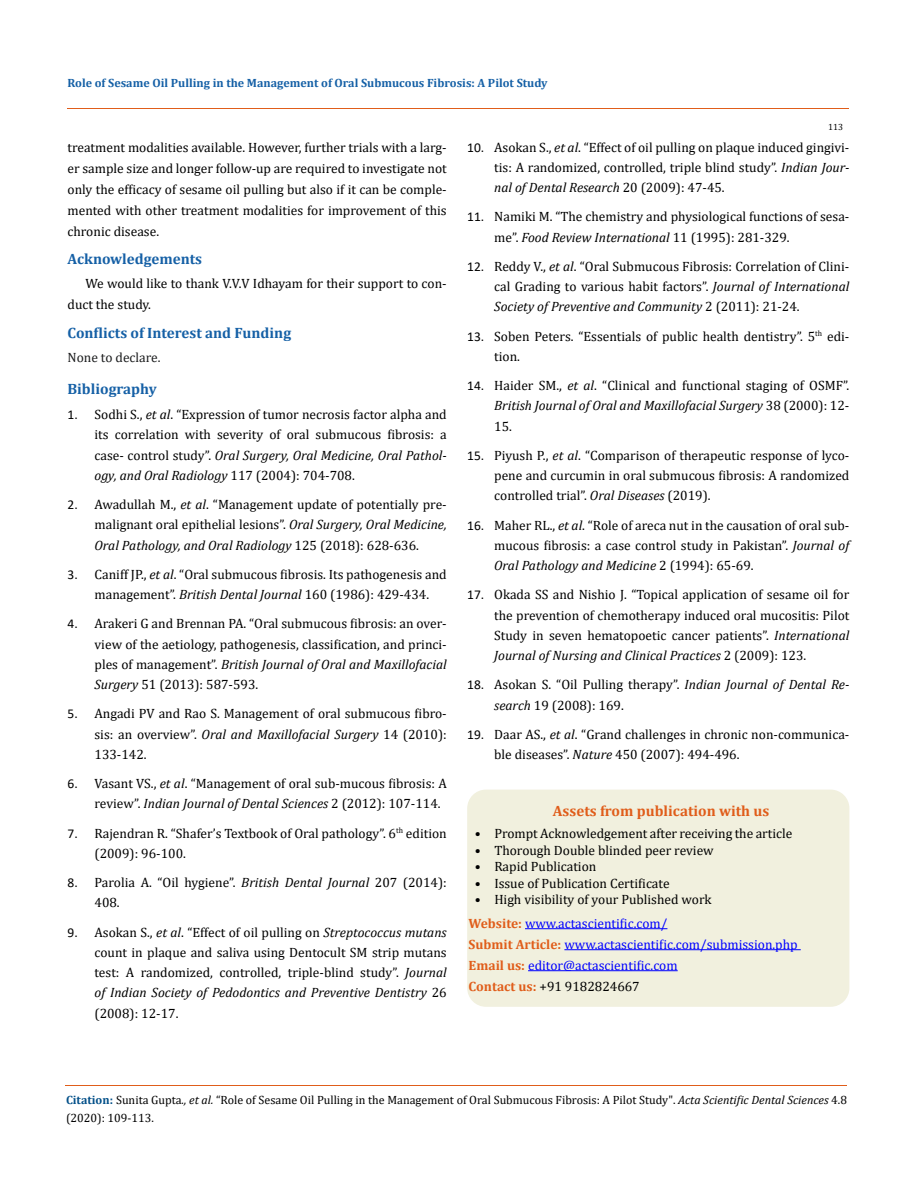
<style>
.page{position:relative;width:917px;height:1188px;background:#fff}
.page>*{position:absolute;margin:0;border:0;box-sizing:border-box;transform-origin:0 0}
.t1{font:700 15px "Cambria";color:#1560a6}
.t2{font:700 15px "Cambria";color:#e05d1a}
.t3{font:13.5px/20.2px "Cambria";color:#000;text-align:justify}
.t4{font:13.5px/21px "Cambria";color:#00f}
.t5{font:13.5px "Cambria";color:#1c1d1e}
.t6{font:12px/18px "Cambria";color:#000}
.t7{font:700 12px "Cambria";color:#1560a6}
.t8{font:9px "Cambria";color:#000}
.s1{font-family:"Calibri"}
.s2{font-style:italic}
.s3{font-weight:700;color:#e05d1a}
.s4{color:#000}
.s5{font-weight:700;color:#035089}
</style>
<div class="page">
<hr style="left:67px;top:109px;width:782px;height:1px;background:#e05d1a">
<div style="left:468px;top:790px;width:380px;height:216px;background:#f1f0de;border-radius:18px"></div>
<div style="left:467px;top:790px;width:382px;height:217px;border:2px solid #f1f0de;border-radius:18px"></div>
<hr style="left:525px;top:928px;width:142px;height:1px;background:#00f">
<hr style="left:564px;top:949px;width:236px;height:1px;background:#00f">
<hr style="left:528px;top:970px;width:149px;height:1px;background:#00f">
<hr style="left:65px;top:1085px;width:781px;height:1px;background:#e05d1a">
<p class="t7" style="left:67px;top:75px;width:481px">Role of Sesame Oil Pulling in the Management of Oral Submucous Fibrosis: A Pilot Study</p>
<p class="t8" style="left:828px;top:122px;width:16px">113</p>
<p class="t3" style="left:67px;top:136px;width:381px;line-height:21px">treatment modalities available. However, further trials with a larg&shy;er sample size and longer follow-up are required to investigate not only the efficacy of sesame oil pulling but also if it can be comple&shy;mented with other treatment modalities for improvement of this chronic disease.</p>
<p class="t1" style="left:67px;top:248px;width:136px">Acknowledgements</p>
<p class="t3" style="left:67px;top:273px;width:381px;line-height:21px;text-indent:18px">We would like to thank V.V.V Idhayam for their support to con&shy;duct the study.</p>
<p class="t1" style="left:67px;top:322px;width:225px">Conflicts of Interest and Funding</p>
<p class="t5" style="left:67px;top:349px;width:95px">None to declare.</p>
<p class="t1" style="left:67px;top:379px;width:91px">Bibliography</p>
<p class="t3" style="left:94px;top:404px;width:354px;text-indent:-27px"><span class="s1">1.</span> Sodhi S., <span class="s2">et al</span>. “Expression of tumor necrosis factor alpha and its correlation with severity of oral submucous fibrosis: a case- control study”. <span class="s2">Oral Surgery, Oral Medicine, Oral Pathol&shy;ogy, and Oral Radiology</span> 117 (2004): 704-708.</p>
<p class="t3" style="left:94px;top:494px;width:354px;text-indent:-27px"><span class="s1">2.</span> Awadullah M., <span class="s2">et al</span>. “Management update of potentially pre&shy;malignant oral epithelial lesions”. <span class="s2">Oral Surgery, Oral Medicine, Oral Pathology, and Oral Radiology</span> 125 (2018): 628-636.</p>
<p class="t3" style="left:94px;top:564px;width:354px;text-indent:-27px"><span class="s1">3.</span> Caniff JP., <span class="s2">et al</span>. “Oral submucous fibrosis. Its pathogenesis and management”. <span class="s2">British Dental Journal</span> 160 (1986): 429-434.</p>
<p class="t3" style="left:94px;top:614px;width:354px;text-indent:-27px"><span class="s1">4.</span> Arakeri G and Brennan PA. “Oral submucous fibrosis: an over&shy;view of the aetiology, pathogenesis, classification, and princi&shy;ples of management”. <span class="s2">British Journal of Oral and Maxillofacial Surgery</span> 51 (2013): 587-593.</p>
<p class="t3" style="left:94px;top:704px;width:354px;text-indent:-27px"><span class="s1">5.</span> Angadi PV and Rao S. Management of oral submucous fibro&shy;sis: an overview”. <span class="s2">Oral and Maxillofacial Surgery</span> 14 (2010):<br>133-142.</p>
<p class="t3" style="left:94px;top:773px;width:354px;text-indent:-27px"><span class="s1">6.</span> Vasant VS., <span class="s2">et al</span>. “Management of oral sub-mucous fibrosis: A review”. <span class="s2">Indian Journal of Dental Sciences</span> 2 (2012): 107-114.</p>
<p class="t3" style="left:94px;top:823px;width:354px;text-indent:-27px"><span class="s1">7.</span> Rajendran R. “Shafer’s Textbook of Oral pathology”. 6<sup>th</sup> edition (2009): 96-100.</p>
<p class="t3" style="left:94px;top:872px;width:354px;text-indent:-27px"><span class="s1">8.</span> Parolia A. “Oil hygiene”. <span class="s2">British Dental Journal</span> 207 (2014):<br>408.</p>
<p class="t3" style="left:94px;top:922px;width:354px;text-indent:-27px"><span class="s1">9.</span> Asokan S., <span class="s2">et al</span>. “Effect of oil pulling on <span class="s2">Streptococcus mutans </span>count in plaque and saliva using Dentocult SM strip mutans test: A randomized, controlled, triple-blind study”. <span class="s2">Journal of Indian Society of Pedodontics and Preventive Dentistry</span> 26 (2008): 12-17.</p>
<p class="t3" style="left:494px;top:137px;width:357px;text-indent:-27px"><span class="s1">10.</span> Asokan S., <span class="s2">et al</span>. “Effect of oil pulling on plaque induced gingivi&shy;tis: A randomized, controlled, triple blind study”. <span class="s2">Indian Jour&shy;nal of Dental Research</span> 20 (2009): 47-45.</p>
<p class="t3" style="left:494px;top:206px;width:357px;text-indent:-27px"><span class="s1">11.</span> Namiki M. “The chemistry and physiological functions of sesa&shy;me”. <span class="s2">Food Review International</span> 11 (1995): 281-329.</p>
<p class="t3" style="left:494px;top:256px;width:357px;text-indent:-27px"><span class="s1">12.</span> Reddy V., <span class="s2">et al</span>. “Oral Submucous Fibrosis: Correlation of Clini&shy;cal Grading to various habit factors”. <span class="s2">Journal of International Society of Preventive and Community</span> 2 (2011): 21-24.</p>
<p class="t3" style="left:494px;top:326px;width:357px;text-indent:-27px"><span class="s1">13.</span> Soben Peters. “Essentials of public health dentistry”. 5<sup>th</sup> edi&shy;tion.</p>
<p class="t3" style="left:494px;top:375px;width:357px;text-indent:-27px"><span class="s1">14.</span> Haider SM., <span class="s2">et al</span>. “Clinical and functional staging of OSMF”.<br><span class="s2">British Journal of Oral and Maxillofacial Surgery</span> 38 (2000): 12- 15.</p>
<p class="t3" style="left:494px;top:445px;width:357px;text-indent:-27px"><span class="s1">15.</span> Piyush P., <span class="s2">et al</span>. “Comparison of therapeutic response of lyco&shy;pene and curcumin in oral submucous fibrosis: A randomized controlled trial”. <span class="s2">Oral Diseases</span> (2019).</p>
<p class="t3" style="left:494px;top:515px;width:357px;text-indent:-27px"><span class="s1">16.</span> Maher RL., <span class="s2">et al</span>. “Role of areca nut in the causation of oral sub&shy;mucous fibrosis: a case control study in Pakistan”. <span class="s2">Journal of Oral Pathology and Medicine</span> 2 (1994): 65-69.</p>
<p class="t3" style="left:494px;top:584px;width:357px;text-indent:-27px"><span class="s1">17.</span> Okada SS and Nishio J. “Topical application of sesame oil for the prevention of chemotherapy induced oral mucositis: Pilot Study in seven hematopoetic cancer patients”. <span class="s2">International Journal of Nursing and Clinical Practices</span> 2 (2009): 123.</p>
<p class="t3" style="left:494px;top:674px;width:356px;text-indent:-27px"><span class="s1">18.</span> Asokan S. “Oil Pulling therapy”. <span class="s2">Indian Journal of Dental Re&shy;search</span> 19 (2008): 169.</p>
<p class="t3" style="left:494px;top:724px;width:357px;text-indent:-27px"><span class="s1">19.</span> Daar AS., <span class="s2">et al</span>. “Grand challenges in chronic non-communica&shy;ble diseases”. <span class="s2">Nature</span> 450 (2007): 494-496.</p>
<p class="t2" style="left:553px;top:800px;width:218px">Assets from publication with us</p>
<p class="t3" style="left:475px;top:823px;width:319px">• Prompt Acknowledgement after receiving the article</p>
<p class="t3" style="left:475px;top:840px;width:240px">• Thorough Double blinded peer review</p>
<p class="t3" style="left:475px;top:856px;width:123px">• Rapid Publication</p>
<p class="t3" style="left:475px;top:873px;width:196px">• Issue of Publication Certificate</p>
<p class="t3" style="left:475px;top:889px;width:238px">• High visibility of your Published work</p>
<p class="t4" style="left:468px;top:913px;width:330px"><span class="s3">Website:</span> www.actascientific.com/<br><span class="s3">Submit Article:</span> www.actascientific.com/submission.php <span class="s3">Email us:</span> editor@actascientific.com<br><span class="s3">Contact us:</span> <span class="s4">+91 9182824667</span></p>
<p class="t6" style="left:66px;top:1091px;width:782px"><span class="s5">Citation:</span> Sunita Gupta<span class="s2">., et al.</span> “Role of Sesame Oil Pulling in the Management of Oral Submucous Fibrosis: A Pilot Study". <span class="s2">Acta Scientific Dental Sciences</span> 4.8 (2020): 109-113.</p>
</div>
